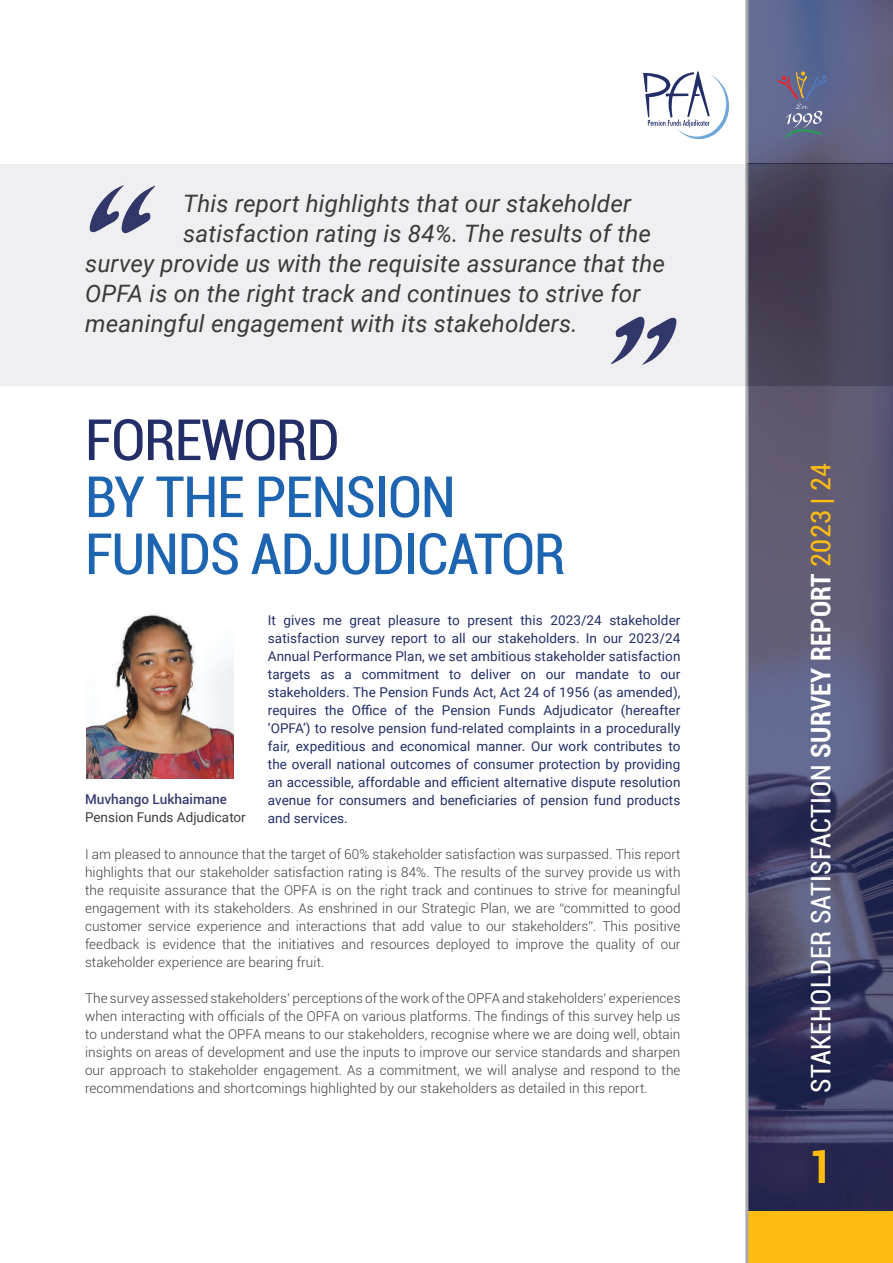
<style>
.page{position:relative;width:893px;height:1263px;background:#fff}
.page>*{position:absolute;margin:0;border:0;box-sizing:border-box;transform-origin:0 0}
.t1{font:condensed 57px/57px "Roboto";letter-spacing:-.02em;color:#1d65b1}
.t2{font:condensed 57px "Roboto";letter-spacing:-.02em;color:#232e67}
.t3{font:700 condensed 45px "Roboto";color:#fdbc12}
.t4{font:condensed 27px "Roboto";letter-spacing:.01em;color:#fff}
.t5{font:italic 24px "Roboto";letter-spacing:.01em;color:#3e3e3f}
.t6{font:300 13.5px/18px "Roboto";letter-spacing:.005em;color:#3e3e3f;text-align:justify}
.t7{font:13.5px/18px "Roboto";letter-spacing:.005em;color:#232e67;text-align:justify}
.t8{font:13.5px "Roboto";color:#3e3e3f}
.t9{font:500 13.5px "Roboto";color:#353b70}
.s1{font-weight:700}
.s2{color:#fdbc12}
</style>
<div class="page">
<svg style="left:748px;top:0;width:145px;height:1212px;background:#4f5071"></svg>
<div style="left:748px;top:1212px;width:145px;height:51px;background:#fdbc12"></div>
<svg style="left:643px;top:71px;width:86px;height:68px"></svg>
<svg style="left:777px;top:67px;width:50px;height:71px;background:#6a708f"></svg>
<hr style="left:745px;top:0;width:3px;height:1263px;background:#a8a9ad">
<img style="left:86px;top:614px;width:148px;height:164px">
<div style="left:0;top:164px;width:893px;height:222px;background:#ececee"></div>
<div style="left:748px;top:164px;width:145px;height:222px;background:linear-gradient(to right,#433a4b,#4b4962)"></div>
<h3 class="t5" style="left:183px;top:186px;width:449px">This report highlights that our stakeholder</h3>
<h3 class="t5" style="left:183px;top:216px;width:469px">satisfaction rating is 84%. The results of the</h3>
<h3 class="t5" style="left:85px;top:246px;width:581px">survey provide us with the requisite assurance that the</h3>
<h3 class="t5" style="left:85px;top:276px;width:557px">OPFA is on the right track and continues to strive for</h3>
<h3 class="t5" style="left:85px;top:306px;width:494px">meaningful engagement with its stakeholders.</h3>
<h1 class="t2" style="left:85px;top:400px;width:256px">FOREWORD</h1>
<h1 class="t1" style="left:85px;top:466px;width:482px">BY THE PENSION<br>FUNDS ADJUDICATOR</h1>
<p class="t7" style="left:268px;top:610px;width:414px">It gives me great pleasure to present this 2023/24 stakeholder satisfaction survey report to all our stakeholders. In our 2023/24<br>Annual Performance Plan, we set ambitious stakeholder satisfaction targets as a commitment to deliver on our mandate to our stakeholders. The Pension Funds Act, Act 24 of 1956 (as amended), requires the Office of the Pension Funds Adjudicator (hereafter ‘OPFA’) to resolve pension fund-related complaints in a procedurally fair, expeditious and economical manner. Our work contributes to the overall national outcomes of consumer protection by providing an accessible, affordable and efficient alternative dispute resolution avenue for consumers and beneficiaries of pension fund products and services.</p>
<p class="t6" style="left:85px;top:844px;width:597px">I am pleased to announce that the target of 60% stakeholder satisfaction was surpassed. This report highlights that our stakeholder satisfaction rating is 84%. The results of the survey provide us with the requisite assurance that the OPFA is on the right track and continues to strive for meaningful engagement with its stakeholders. As enshrined in our Strategic Plan, we are “committed to good customer service experience and interactions that add value to our stakeholders”. This positive feedback is evidence that the initiatives and resources deployed to improve the quality of our stakeholder experience are bearing fruit.</p>
<p class="t6" style="left:85px;top:988px;width:597px">The survey assessed stakeholders’ perceptions of the work of the OPFA and stakeholders’ experiences when interacting with officials of the OPFA on various platforms. The findings of this survey help us to understand what the OPFA means to our stakeholders, recognise where we are doing well, obtain insights on areas of development and use the inputs to improve our service standards and sharpen our approach to stakeholder engagement. As a commitment, we will analyse and respond to the recommendations and shortcomings highlighted by our stakeholders as detailed in this report.</p>
<p class="t9" style="left:85px;top:790px;width:143px">Muvhango Lukhaimane</p>
<p class="t8" style="left:85px;top:808px;width:162px">Pension Funds Adjudicator</p>
<h3 class="t4" style="left:802px;top:1093px;width:631px;rotate:-90deg">STAKEHOLDER SATISFACTION <span class="s1">SURVEY REPORT</span> <span class="s2">2023 | 24</span></h3>
<h2 class="t3" style="left:809px;top:1135px;width:25px">1</h2>
</div>
